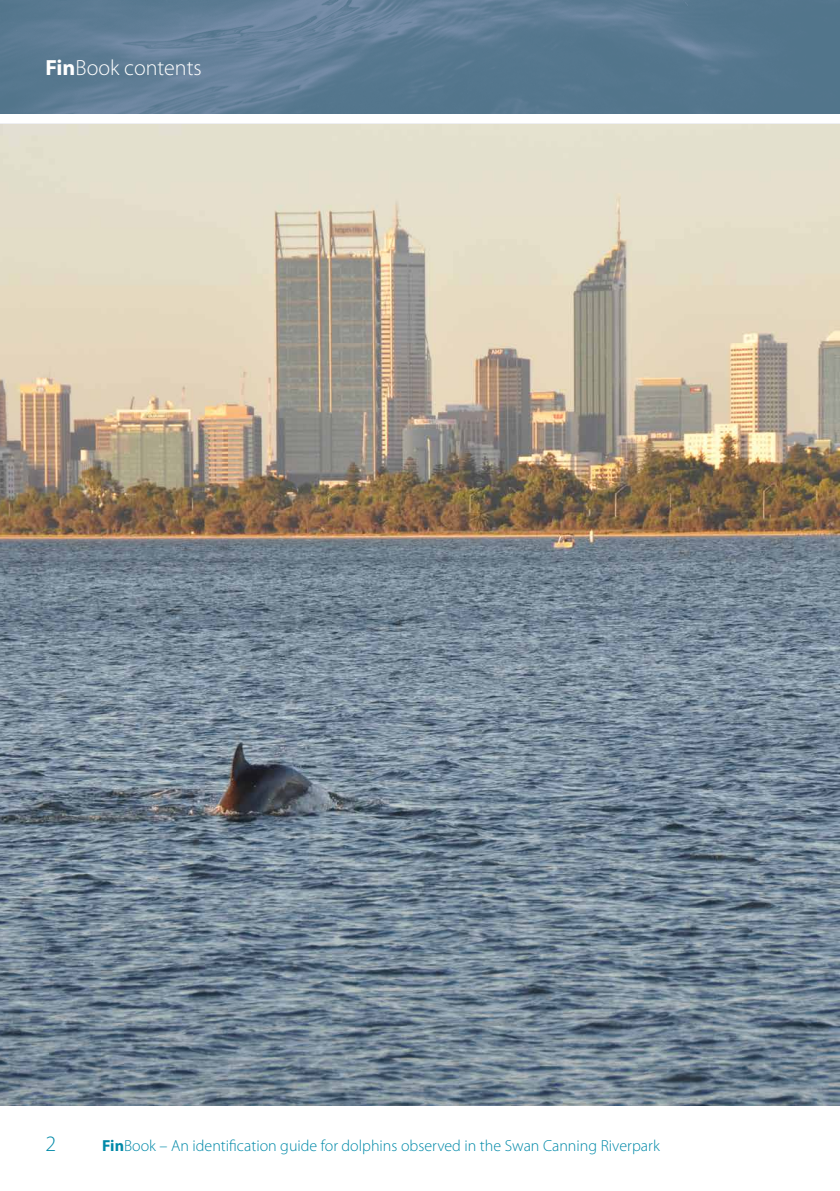
<style>
.page{position:relative;width:840px;height:1191px;background:#fff}
.page>*{position:absolute;margin:0;border:0;box-sizing:border-box;transform-origin:0 0}
.t1{font:300 22px "Myriad Pro";color:#fff}
.t2{font:300 22px "Myriad Pro";color:#0089a8}
.t3{font:300 16px "Myriad Pro";color:#0089a8}
.s1{font-weight:700}
</style>
<div class="page">
<img style="left:0;top:0;width:839px;height:113px">
<img style="left:0;top:125px;width:839px;height:981px">
<h1 class="t1" style="left:45px;top:55px;width:158px"><span class="s1">Fin</span>Book contents</h1>
<h1 class="t2" style="left:45px;top:1130px;width:12px">2</h1>
<p class="t3" style="left:102px;top:1135px;width:559px"><span class="s1">Fin</span>Book – An identification guide for dolphins observed in the Swan Canning Riverpark</p>
</div>
